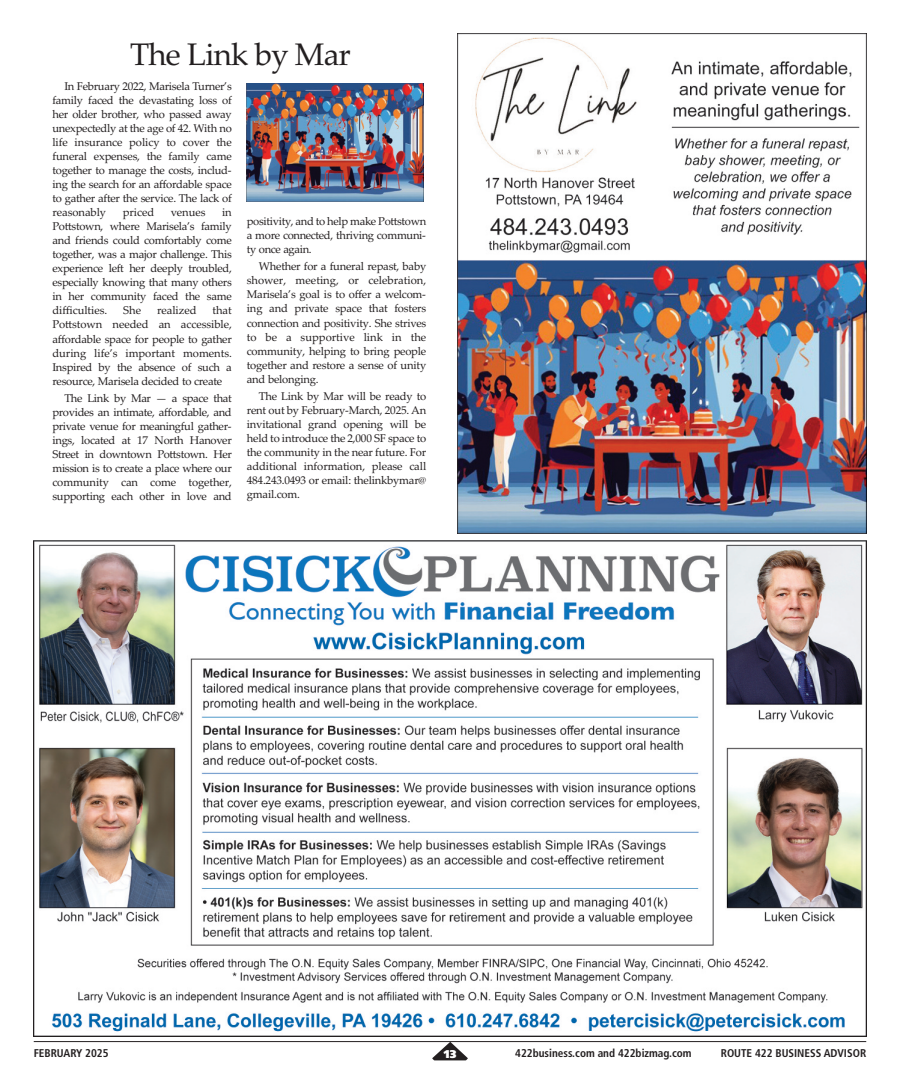
<style>
.page{position:relative;width:900px;height:1092px;background:#fff}
.page>*{position:absolute;margin:0;border:0;box-sizing:border-box;transform-origin:0 0}
.t1{font:31.25px "Palatino Linotype";letter-spacing:-.025em;color:#231f20}
.t2{font:11.25px/14px "Palatino Linotype";letter-spacing:-.02em;color:#231f20;text-align:justify}
.t3{font:700 condensed 11.25px "Frutiger";color:#231f20}
.t4{font:900 11.25px "Frutiger";color:#fff}
</style>
<div class="page">
<hr style="left:34px;top:1041px;width:832px;height:1px;background:#231f20">
<svg style="left:432px;top:1041px;width:36px;height:19px"></svg>
<img style="left:457px;top:34px;width:409px;height:499px">
<img style="left:246px;top:83px;width:178px;height:118px">
<img style="left:33px;top:540px;width:833px;height:496px">
<h1 class="t1" style="left:130px;top:36px;width:222px">The Link by Mar</h1>
<p class="t2" style="left:52px;top:79px;width:181px;text-indent:12px">In February 2022, Marisela Turner’s family faced the devastating loss of her older brother, who passed away unexpectedly at the age of 42. With no life insurance policy to cover the funeral expenses, the family came together to manage the costs, includ&shy;ing the search for an affordable space to gather after the service. The lack of reasonably</p>
<p class="t2" style="left:123px;top:205px;width:33px">priced</p>
<p class="t2" style="left:171px;top:205px;width:36px">venues</p>
<p class="t2" style="left:52px;top:205px;width:181px;text-indent:170px">in Pottstown, where Marisela’s family and friends could comfortably come together, was a major challenge. This experience left her deeply troubled, especially knowing that many others in her community faced the same difficulties.</p>
<p class="t2" style="left:247px;top:214px;width:181px">positivity, and to help make Pottstown a more connected, thriving communi&shy;ty once again.</p>
<p class="t2" style="left:247px;top:259px;width:181px;text-indent:12px">Whether for a funeral repast, baby shower, meeting, or celebration, Marisela’s goal is to offer a welcom&shy;ing and private space that fosters connection and positivity. She strives to be a supportive link in the community, helping to bring people together and restore a sense of unity and belonging.</p>
<p class="t2" style="left:247px;top:389px;width:181px;text-indent:12px">The Link by Mar will be ready to rent out by February-March, 2025. An invitational grand opening will be held to introduce the 2,000 SF space to the community in the near future. For additional information, please call 484.243.0493 or email: thelinkbymar@ gmail.com.</p>
<p class="t2" style="left:52px;top:303px;width:181px;text-indent:160px">that Pottstown needed an accessible, affordable space for people to gather during life’s important moments.<br>Inspired by the absence of such a resource, Marisela decided to create</p>
<p class="t2" style="left:52px;top:391px;width:181px;text-indent:12px">The Link by Mar — a space that provides an intimate, affordable, and private venue for meaningful gather&shy;ings, located at 17 North Hanover Street in downtown Pottstown. Her mission is to create a place where our community can come together, supporting each other in love and</p>
<p class="t2" style="left:123px;top:303px;width:19px">She</p>
<p class="t2" style="left:157px;top:303px;width:41px">realized</p>
<p class="t3" style="left:34px;top:1048px;width:76px">FEBRUARY 2025</p>
<p class="t4" style="left:444px;top:1049px;width:14px">13</p>
<p class="t3" style="left:515px;top:1048px;width:178px">422business.com and 422bizmag.com</p>
<p class="t3" style="left:721px;top:1048px;width:147px">ROUTE 422 BUSINESS ADVISOR</p>
</div>
